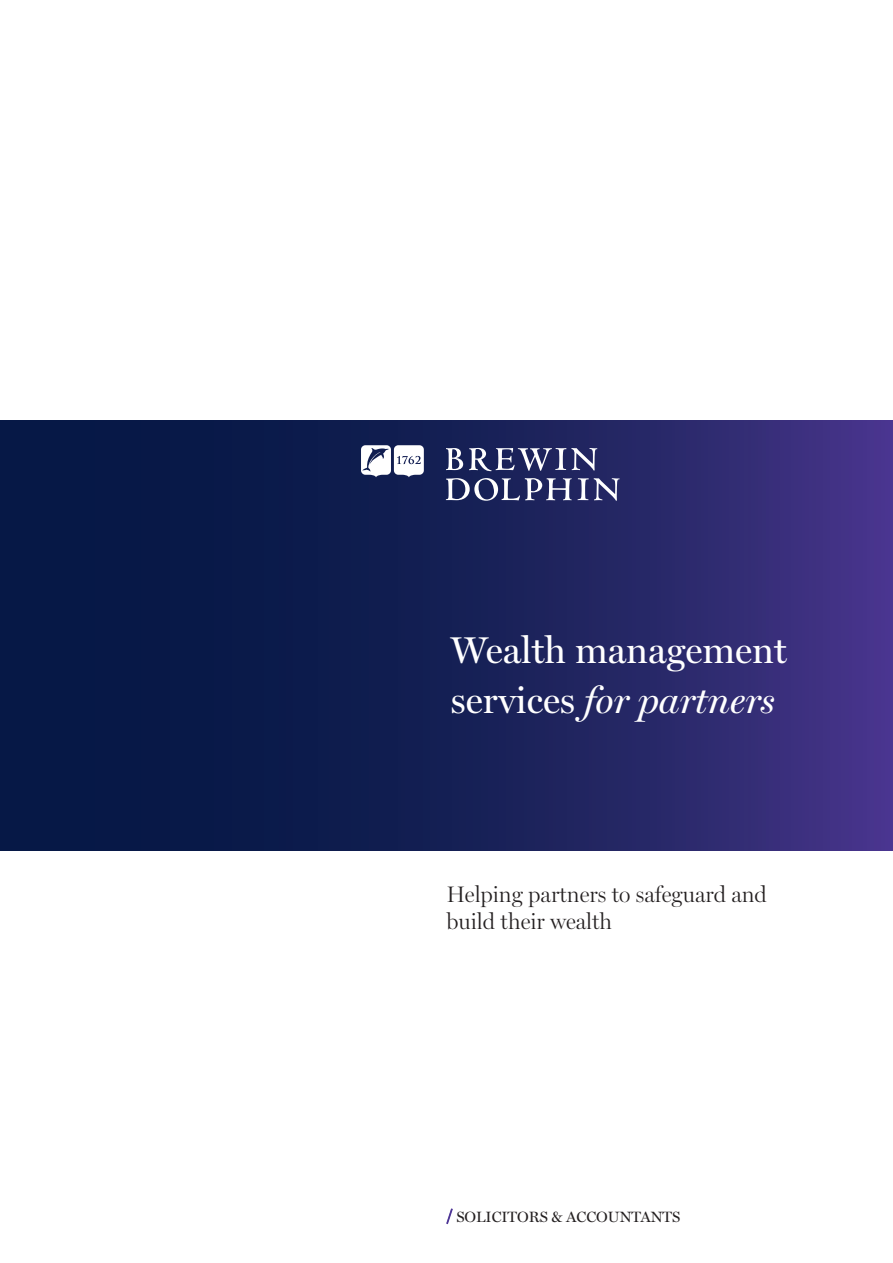
<style>
.page{position:relative;width:893px;height:1263px;background:#fff}
.page>*{position:absolute;margin:0;border:0;box-sizing:border-box;transform-origin:0 0}
.t1{font:37.5px/49.5px "Miller Display";color:#fff}
.Cover_sub-head{font:300 22.5px/27px "Miller Display";color:#231f20}
.Intro{font:15px "Miller Display";color:#231f20}
.s1{font-style:italic}
.s2{color:#4e3696}
</style>
<div class="page">
<svg style="left:0;top:420px;width:893px;height:431px;background:#1b215b"></svg>
<svg style="left:361px;top:445px;width:63px;height:32px"></svg>
<svg style="left:446px;top:448px;width:17px;height:22px"></svg>
<svg style="left:469px;top:448px;width:128px;height:23px"></svg>
<svg style="left:446px;top:478px;width:126px;height:23px"></svg>
<svg style="left:578px;top:478px;width:41px;height:23px"></svg>
<svg style="left:446px;top:1208px;width:7px;height:17px"></svg>
<p class="t1" style="left:451px;top:625px;width:338px">Wealth management services <span class="s1">for partners</span></p>
<p class="Cover_sub-head" style="left:446px;top:880px;width:322px">Helping partners to safeguard and build their wealth</p>
<p class="Intro" style="left:446px;top:1208px;width:235px"><span class="s2">/</span> SOLICITORS &amp; ACCOUNTANTS</p>
</div>
